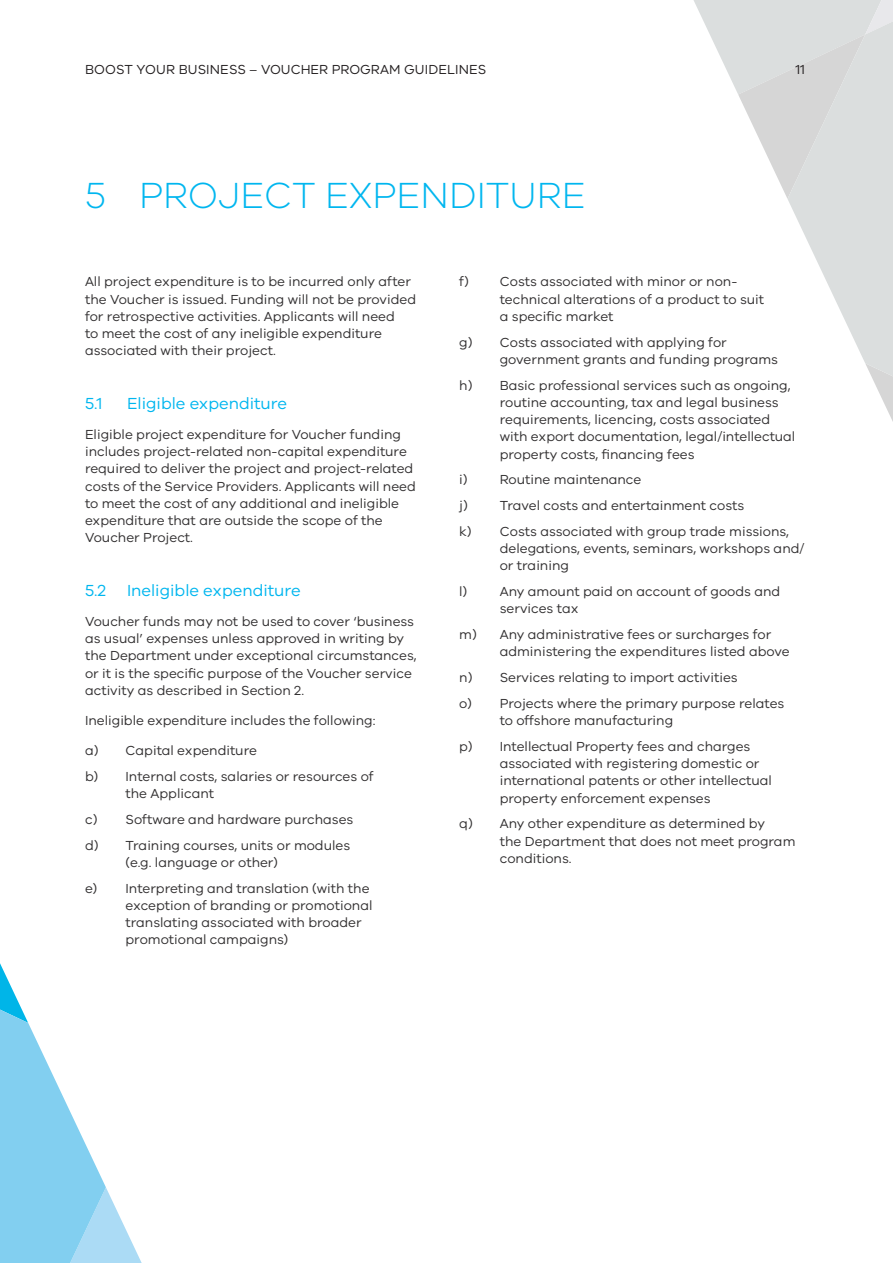
<style>
.page{position:relative;width:893px;height:1263px;background:#fff}
.page>*{position:absolute;margin:0;border:0;box-sizing:border-box;transform-origin:0 0}
.t1{font:300 37.5px "VIC";color:#00b6ef}
.Sub_header_numbered{font:16.5px "VIC";color:#00b6ef}
.body{font:13.5px/17.2px "VIC";color:#312f30}
.t2{font:13.5px "VIC";letter-spacing:.01em;color:#231f20}
</style>
<div class="page">
<svg style="left:693px;top:0;width:200px;height:422px"></svg>
<svg style="left:0;top:963px;width:142px;height:300px"></svg>
<p class="t2" style="left:85px;top:62px;width:403px">BOOST YOUR BUSINESS – VOUCHER PROGRAM GUIDELINES</p>
<p class="t2" style="left:795px;top:62px;width:11px">11</p>
<p class="t1" style="left:85px;top:172px;width:502px">5 PROJECT EXPENDITURE</p>
<p class="body" style="left:85px;top:273px;width:333px">All project expenditure is to be incurred only after the Voucher is issued. Funding will not be provided for retrospective activities. Applicants will need<br>to meet the cost of any ineligible expenditure associated with their project.</p>
<p class="Sub_header_numbered" style="left:85px;top:393px;width:19px">5.1</p>
<p class="Sub_header_numbered" style="left:127px;top:393px;width:162px">Eligible expenditure</p>
<p class="body" style="left:85px;top:425px;width:332px">Eligible project expenditure for Voucher funding includes project-related non-capital expenditure required to deliver the project and project-related costs of the Service Providers. Applicants will need to meet the cost of any additional and ineligible expenditure that are outside the scope of the Voucher Project.</p>
<p class="Sub_header_numbered" style="left:85px;top:580px;width:23px">5.2</p>
<p class="Sub_header_numbered" style="left:127px;top:580px;width:175px">Ineligible expenditure</p>
<p class="body" style="left:85px;top:612px;width:333px">Voucher funds may not be used to cover ‘business as usual’ expenses unless approved in writing by the Department under exceptional circumstances, or it is the specific purpose of the Voucher service activity as described in Section 2.</p>
<p class="body" style="left:85px;top:711px;width:292px">Ineligible expenditure includes the following:</p>
<p class="body" style="left:85px;top:741px;width:173px">a) Capital expenditure</p>
<p class="body" style="left:126px;top:767px;width:250px;text-indent:-40px">b) Internal costs, salaries or resources of the Applicant</p>
<p class="body" style="left:85px;top:810px;width:270px">c) Software and hardware purchases</p>
<p class="body" style="left:126px;top:836px;width:226px;text-indent:-40px">d) Training courses, units or modules (e.g. language or other)</p>
<p class="body" style="left:126px;top:879px;width:248px;text-indent:-40px">e) Interpreting and translation (with the exception of branding or promotional translating associated with broader promotional campaigns)</p>
<p class="body" style="left:500px;top:273px;width:266px;text-indent:-40px">f) Costs associated with minor or non&shy;technical alterations of a product to suit a specific market</p>
<p class="body" style="left:500px;top:333px;width:280px;text-indent:-40px">g) Costs associated with applying for government grants and funding programs</p>
<p class="body" style="left:500px;top:376px;width:297px;text-indent:-40px">h) Basic professional services such as ongoing, routine accounting, tax and legal business requirements, licencing, costs associated with export documentation, legal/intellectual property costs, financing fees</p>
<p class="body" style="left:459px;top:471px;width:184px">i) Routine maintenance</p>
<p class="body" style="left:459px;top:497px;width:287px">j) Travel costs and entertainment costs</p>
<p class="body" style="left:500px;top:522px;width:306px;text-indent:-40px">k) Costs associated with group trade missions, delegations, events, seminars, workshops and/ or training</p>
<p class="body" style="left:500px;top:583px;width:282px;text-indent:-40px">l) Any amount paid on account of goods and services tax</p>
<p class="body" style="left:500px;top:626px;width:291px;text-indent:-40px">m) Any administrative fees or surcharges for administering the expenditures listed above</p>
<p class="body" style="left:459px;top:669px;width:280px">n) Services relating to import activities</p>
<p class="body" style="left:500px;top:694px;width:286px;text-indent:-40px">o) Projects where the primary purpose relates to offshore manufacturing</p>
<p class="body" style="left:500px;top:737px;width:274px;text-indent:-40px">p) Intellectual Property fees and charges associated with registering domestic or international patents or other intellectual property enforcement expenses</p>
<p class="body" style="left:500px;top:815px;width:297px;text-indent:-40px">q) Any other expenditure as determined by<br>the Department that does not meet program conditions.</p>
</div>
